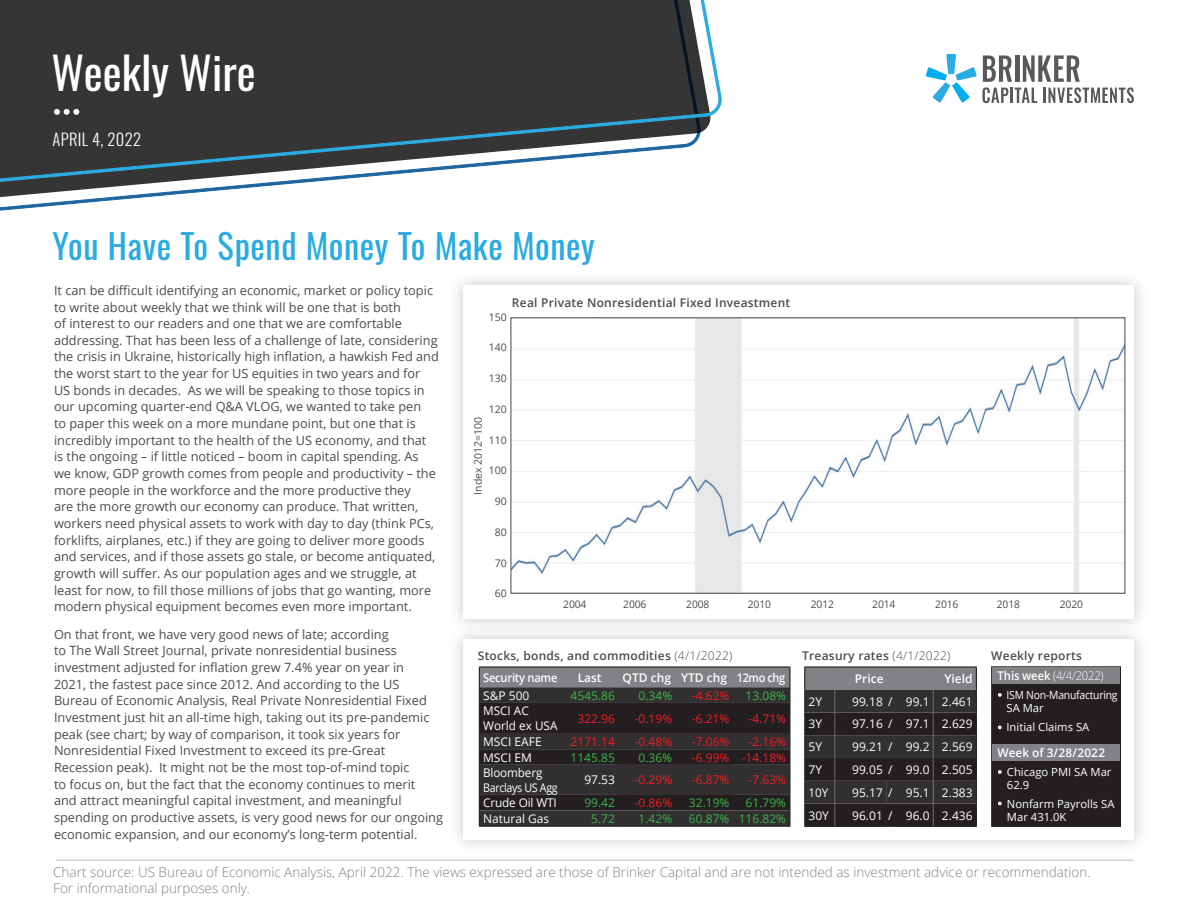
<style>
.page{position:relative;width:1188px;height:918px;background:#fff}
.page>*{position:absolute;margin:0;border:0;box-sizing:border-box;transform-origin:0 0}
.t1{font:45px "Oswald";color:#fff}
.t2{font:34.5px "Oswald";letter-spacing:.015em;color:#2aabe1}
.t3{font:300 16.5px "Oswald";letter-spacing:.02em;color:#fff}
.t4{font:300 13.5px/15.5px "Open Sans";color:#808285}
.t5{font:12.75px/16.6px "Open Sans";color:#4b4c4d}
.t6{font:12px/14.4px "Open Sans";color:#fff}
.t7{font:600 12px "Open Sans";letter-spacing:.02em;color:#4b4c4d}
.t8{font:12px "Open Sans";color:#ee1d23}
.t9{font:12px "Open Sans";color:#3bb54a}
.t10{font:600 12px "Open Sans";color:#fff}
.t11{font:12px/14.4px "Open Sans";letter-spacing:-.03em;color:#fff}
.t12{font:300 12px "Open Sans";color:#fff;scale:.94 1}
.t13{font:600 12px "Open Sans";letter-spacing:-.02em;color:#fff;scale:.93 1}
.t14{font:11.25px/12.8px "Open Sans";color:#fff}
.t15{font:11.25px/12.8px "Open Sans";letter-spacing:-.02em;color:#fff;scale:.92 1}
.t16{font:10.5px "Open Sans";letter-spacing:-.01em;color:#4b4c4d}
.s1{font-weight:300}
.s2{font-weight:600}
</style>
<div class="page">
<div style="left:448px;top:270px;width:701px;height:364px;background:#231f20;opacity:.25"></div>
<div style="left:463px;top:285px;width:671px;height:334px;background:#fff"></div>
<img style="left:512px;top:319px;width:611px;height:273px">
<hr style="left:56px;top:860px;width:1078px;height:1px;background:#bcbdc0">
<svg style="left:0;top:189px;width:234px;height:22px"></svg>
<svg style="left:0;top:0;width:722px;height:189px;background:#515456"></svg>
<svg style="left:54px;top:109px;width:25px;height:6px"></svg>
<svg style="left:926px;top:54px;width:208px;height:49px"></svg>
<div style="left:448px;top:624px;width:702px;height:231px;background:#231f20;opacity:.25"></div>
<div style="left:463px;top:639px;width:671px;height:201px;background:#fff"></div>
<hr style="left:479px;top:666px;width:82px;height:2px;background:#231f20">
<hr style="left:561px;top:666px;width:57px;height:2px;background:#231f20">
<hr style="left:618px;top:666px;width:57px;height:2px;background:#231f20">
<hr style="left:675px;top:666px;width:58px;height:2px;background:#231f20">
<hr style="left:733px;top:666px;width:57px;height:2px;background:#231f20">
<svg style="left:479px;top:667px;width:311px;height:159px;background:#363335"></svg>
<hr style="left:479px;top:826px;width:82px;height:1px;background:#231f20">
<hr style="left:561px;top:826px;width:57px;height:1px;background:#231f20">
<hr style="left:618px;top:826px;width:57px;height:1px;background:#231f20">
<hr style="left:733px;top:826px;width:57px;height:1px;background:#231f20">
<hr style="left:675px;top:826px;width:58px;height:1px;background:#231f20">
<div style="left:991px;top:666px;width:130px;height:161px;background:#231f20;border:1px solid #231f20"></div>
<div style="left:992px;top:667px;width:128px;height:17px;background:#808285"></div>
<svg style="left:804px;top:666px;width:173px;height:161px;background:#383537"></svg>
<svg style="left:998px;top:802px;width:4px;height:3px"></svg>
<div style="left:992px;top:744px;width:128px;height:17px;background:#808285"></div>
<svg style="left:998px;top:770px;width:4px;height:4px"></svg>
<hr style="left:499px;top:318px;width:99px;height:4px;background:#fff">
<svg style="left:998px;top:726px;width:4px;height:3px"></svg>
<svg style="left:998px;top:693px;width:4px;height:4px"></svg>
<div style="left:510px;top:317px;width:615px;height:277px;border:1px solid #4b4c4d"></div>
<h1 class="t1" style="left:52px;top:33px;width:206px">Weekly Wire</h1>
<p class="t3" style="left:52px;top:124px;width:90px">APRIL 4, 2022</p>
<h2 class="t2" style="left:52px;top:215px;width:544px">You Have To Spend Money To Make Money</h2>
<p class="t5" style="left:54px;top:282px;width:386px">It can be difficult identifying an economic, market or policy topic to write about weekly that we think will be one that is both<br>of interest to our readers and one that we are comfortable addressing. That has been less of a challenge of late, considering the crisis in Ukraine, historically high inflation, a hawkish Fed and the worst start to the year for US equities in two years and for US bonds in decades. As we will be speaking to those topics in our upcoming quarter-end Q&amp;A VLOG, we wanted to take pen<br>to paper this week on a more mundane point, but one that is incredibly important to the health of the US economy, and that is the ongoing – if little noticed – boom in capital spending. As<br>we know, GDP growth comes from people and productivity – the more people in the workforce and the more productive they<br>are the more growth our economy can produce. That written, workers need physical assets to work with day to day (think PCs, forklifts, airplanes, etc.) if they are going to deliver more goods and services, and if those assets go stale, or become antiquated, growth will suffer. As our population ages and we struggle, at least for now, to fill those millions of jobs that go wanting, more modern physical equipment becomes even more important.</p>
<p class="t5" style="left:54px;top:625px;width:391px">On that front, we have very good news of late; according<br>to The Wall Street Journal, private nonresidential business investment adjusted for inflation grew 7.4% year on year in<br>2021, the fastest pace since 2012. And according to the US Bureau of Economic Analysis, Real Private Nonresidential Fixed Investment just hit an all-time high, taking out its pre-pandemic peak (see chart; by way of comparison, it took six years for Nonresidential Fixed Investment to exceed its pre-Great Recession peak). It might not be the most top-of-mind topic<br>to focus on, but the fact that the economy continues to merit<br>and attract meaningful capital investment, and meaningful spending on productive assets, is very good news for our ongoing economic expansion, and our economy’s long-term potential.</p>
<p class="t16" style="left:471px;top:495px;width:79px;rotate:-90deg">Index 2012=100</p>
<p class="t7" style="left:512px;top:295px;width:280px">Real Private Nonresidential Fixed Inveastment</p>
<p class="t16" style="left:489px;top:310px;width:20px">150</p>
<p class="t16" style="left:489px;top:340px;width:20px">140</p>
<p class="t16" style="left:489px;top:371px;width:20px">130</p>
<p class="t16" style="left:489px;top:402px;width:20px">120</p>
<p class="t16" style="left:489px;top:433px;width:20px">110</p>
<p class="t16" style="left:489px;top:463px;width:20px">100</p>
<p class="t16" style="left:495px;top:494px;width:14px">90</p>
<p class="t16" style="left:495px;top:525px;width:14px">80</p>
<p class="t16" style="left:495px;top:556px;width:14px">70</p>
<p class="t16" style="left:495px;top:586px;width:14px">60</p>
<p class="t16" style="left:563px;top:597px;width:25px">2004</p>
<p class="t16" style="left:623px;top:597px;width:25px">2006</p>
<p class="t16" style="left:686px;top:597px;width:25px">2008</p>
<p class="t16" style="left:748px;top:597px;width:25px">2010</p>
<p class="t16" style="left:811px;top:597px;width:25px">2012</p>
<p class="t16" style="left:872px;top:597px;width:25px">2014</p>
<p class="t16" style="left:935px;top:597px;width:25px">2016</p>
<p class="t16" style="left:997px;top:597px;width:25px">2018</p>
<p class="t16" style="left:1060px;top:597px;width:25px">2020</p>
<p class="t7" style="left:478px;top:647px;width:256px">Stocks, bonds, and commodities <span class="s1">(4/1/2022)</span></p>
<p class="t7" style="left:802px;top:647px;width:150px">Treasury rates <span class="s1">(4/1/2022)</span></p>
<p class="t7" style="left:991px;top:647px;width:92px">Weekly reports</p>
<p class="t15" style="left:1007px;top:689px;width:122px">ISM Non-Manufacturing<br>SA Mar</p>
<p class="t14" style="left:1007px;top:720px;width:84px">Initial Claims SA</p>
<p class="t12" style="left:998px;top:668px;width:114px"><span class="s2">This week</span> (4/4/2022)</p>
<p class="t13" style="left:483px;top:669px;width:81px">Security name</p>
<p class="t10" style="left:578px;top:669px;width:26px">Last</p>
<p class="t10" style="left:623px;top:669px;width:164px">QTD chg YTD chg 12mo chg</p>
<p class="t6" style="left:483px;top:688px;width:48px">S&amp;P 500</p>
<p class="t9" style="left:571px;top:687px;width:46px">4545.86</p>
<p class="t9" style="left:639px;top:687px;width:35px">0.34%</p>
<p class="t8" style="left:692px;top:687px;width:39px">-4.62%</p>
<p class="t9" style="left:746px;top:687px;width:42px">13.08%</p>
<p class="t6" style="left:483px;top:703px;width:76px">MSCI AC<br>World ex USA</p>
<p class="t8" style="left:577px;top:710px;width:39px">322.96</p>
<p class="t8" style="left:635px;top:710px;width:39px">-0.19%</p>
<p class="t8" style="left:692px;top:710px;width:39px">-6.21%</p>
<p class="t8" style="left:749px;top:710px;width:39px">-4.71%</p>
<p class="t6" style="left:483px;top:734px;width:60px">MSCI EAFE</p>
<p class="t8" style="left:571px;top:733px;width:46px">2171.14</p>
<p class="t8" style="left:635px;top:733px;width:39px">-0.48%</p>
<p class="t8" style="left:692px;top:733px;width:39px">-7.06%</p>
<p class="t8" style="left:749px;top:733px;width:39px">-2.16%</p>
<p class="t6" style="left:483px;top:750px;width:50px">MSCI EM</p>
<p class="t9" style="left:571px;top:749px;width:46px">1145.85</p>
<p class="t9" style="left:639px;top:749px;width:35px">0.36%</p>
<p class="t8" style="left:692px;top:749px;width:96px">-6.99% -14.18%</p>
<p class="t11" style="left:483px;top:765px;width:76px">Bloomberg<br>Barclays US Agg</p>
<p class="t6" style="left:584px;top:773px;width:32px">97.53</p>
<p class="t8" style="left:635px;top:772px;width:39px">-0.29%</p>
<p class="t8" style="left:692px;top:772px;width:39px">-6.87%</p>
<p class="t8" style="left:749px;top:772px;width:39px">-7.63%</p>
<p class="t6" style="left:483px;top:795px;width:75px">Crude Oil WTI</p>
<p class="t9" style="left:584px;top:795px;width:32px">99.42</p>
<p class="t8" style="left:635px;top:795px;width:39px">-0.86%</p>
<p class="t9" style="left:689px;top:795px;width:42px">32.19%</p>
<p class="t9" style="left:746px;top:795px;width:42px">61.79%</p>
<p class="t6" style="left:483px;top:811px;width:68px">Natural Gas</p>
<p class="t9" style="left:591px;top:810px;width:25px">5.72</p>
<p class="t9" style="left:639px;top:810px;width:35px">1.42%</p>
<p class="t9" style="left:689px;top:810px;width:99px">60.87% 116.82%</p>
<p class="t10" style="left:855px;top:670px;width:30px">Price</p>
<p class="t10" style="left:944px;top:670px;width:30px">Yield</p>
<p class="t6" style="left:809px;top:694px;width:15px">2Y</p>
<p class="t6" style="left:852px;top:694px;width:122px">99.18 / 99.1 2.461</p>
<p class="t6" style="left:809px;top:717px;width:15px">3Y</p>
<p class="t6" style="left:852px;top:717px;width:122px">97.16 / 97.1 2.629</p>
<p class="t6" style="left:809px;top:739px;width:15px">5Y</p>
<p class="t6" style="left:852px;top:739px;width:122px">99.21 / 99.2 2.569</p>
<p class="t6" style="left:809px;top:762px;width:15px">7Y</p>
<p class="t6" style="left:852px;top:762px;width:122px">99.05 / 99.0 2.505</p>
<p class="t6" style="left:809px;top:785px;width:21px">10Y</p>
<p class="t6" style="left:852px;top:785px;width:122px">95.17 / 95.1 2.383</p>
<p class="t6" style="left:809px;top:808px;width:22px">30Y</p>
<p class="t6" style="left:852px;top:808px;width:122px">96.01 / 96.0 2.436</p>
<p class="t10" style="left:998px;top:745px;width:109px">Week of 3/28/2022</p>
<p class="t14" style="left:1007px;top:765px;width:106px">Chicago PMI SA Mar<br>62.9</p>
<p class="t14" style="left:1007px;top:797px;width:109px">Nonfarm Payrolls SA<br>Mar 431.0K</p>
<p class="t4" style="left:53px;top:864px;width:1039px">Chart source: US Bureau of Economic Analysis, April 2022. The views expressed are those of Brinker Capital and are not intended as investment advice or recommendation.<br>For informational purposes only.</p>
</div>
